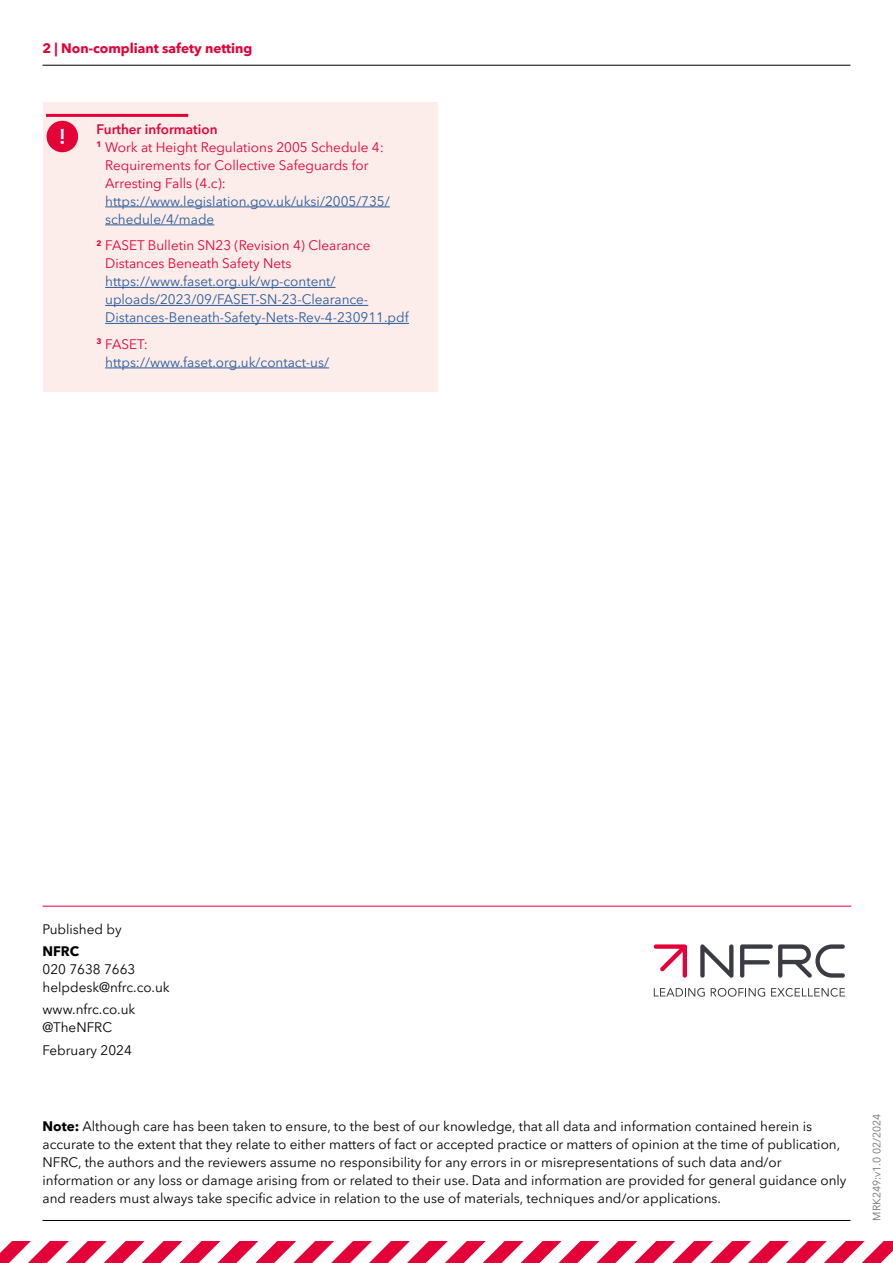
<style>
.page{position:relative;width:893px;height:1263px;background:#fff}
.page>*{position:absolute;margin:0;border:0;box-sizing:border-box;transform-origin:0 0}
.t1{font:600 21px "Avenir Next W1 G";color:#fff}
.t2{font:13.5px/18px "Avenir Next W1 G";color:#000}
.t3{font:13.5px/18px "Avenir Next W1 G";color:#275b9b}
.t4{font:13.5px/18px "Avenir Next W1 G";color:#e40138}
.t5{font:700 13.5px "Avenir Next W1 G";color:#e40138}
.t6{font:600 13.5px "Avenir Next W1 G";color:#e40138}
.t7{font:700 13.5px "Avenir Next W1 G";color:#000}
.t8{font:10.5px "Avenir Next W1 G";color:#706f6f}
.s1{color:#e40138}
.s2{font-weight:700}
</style>
<div class="page">
<hr style="left:43px;top:1220px;width:807px;height:1px;background:#000">
<hr style="left:43px;top:65px;width:807px;height:1px;background:#000">
<svg style="left:0;top:1242px;width:893px;height:21px"></svg>
<div style="left:43px;top:102px;width:394px;height:289px;background:#fdedea"></div>
<hr style="left:105px;top:207px;width:285px;height:1px;background:#275b9b">
<hr style="left:105px;top:225px;width:109px;height:1px;background:#275b9b">
<hr style="left:105px;top:287px;width:231px;height:1px;background:#275b9b">
<hr style="left:105px;top:305px;width:263px;height:1px;background:#275b9b">
<hr style="left:105px;top:323px;width:304px;height:1px;background:#275b9b">
<hr style="left:105px;top:368px;width:224px;height:1px;background:#275b9b">
<div style="left:47px;top:121px;width:31px;height:31px;background:#e40138;border-radius:50%"></div>
<hr style="left:46px;top:114px;width:142px;height:3px;background:#e40138">
<hr style="left:43px;top:906px;width:808px;height:1px;background:#e40138">
<svg style="left:654px;top:988px;width:51px;height:9px"></svg>
<svg style="left:711px;top:988px;width:54px;height:9px"></svg>
<svg style="left:771px;top:988px;width:74px;height:9px"></svg>
<svg style="left:700px;top:944px;width:33px;height:34px"></svg>
<svg style="left:740px;top:944px;width:105px;height:34px"></svg>
<svg style="left:654px;top:944px;width:33px;height:34px"></svg>
<p class="t5" style="left:43px;top:37px;width:211px">2 | Non-compliant safety netting</p>
<h1 class="t1" style="left:59px;top:120px;width:9px">!</h1>
<p class="t6" style="left:97px;top:118px;width:122px">Further information</p>
<p class="t4" style="left:97px;top:137px;width:289px"><sup>1</sup> Work at Height Regulations 2005 Schedule 4:</p>
<p class="t4" style="left:105px;top:155px;width:265px">Requirements for Collective Safeguards for</p>
<p class="t4" style="left:105px;top:173px;width:122px">Arresting Falls (4.c):</p>
<p class="t3" style="left:105px;top:191px;width:286px">https://www.legislation.gov.uk/uksi/2005/735/ schedule/4/made</p>
<p class="t4" style="left:105px;top:235px;width:267px;text-indent:-9px"><sup>2</sup> FASET Bulletin SN23 (Revision 4) Clearance<br>Distances Beneath Safety Nets</p>
<p class="t3" style="left:105px;top:271px;width:305px">https://www.faset.org.uk/wp-content/ uploads/2023/09/FASET-SN-23-Clearance-<br>Distances-Beneath-Safety-Nets-Rev-4-230911.pdf</p>
<p class="t3" style="left:105px;top:334px;width:225px;text-indent:-9px"><sup>3</sup> <span class="s1">FASET: </span>https://www.faset.org.uk/contact-us/</p>
<p class="t2" style="left:43px;top:919px;width:81px">Published by</p>
<p class="t7" style="left:43px;top:941px;width:38px">NFRC</p>
<p class="t2" style="left:43px;top:959px;width:129px">020 7638 7663 helpdesk@nfrc.co.uk</p>
<p class="t2" style="left:43px;top:999px;width:95px">www.nfrc.co.uk @TheNFRC</p>
<p class="t2" style="left:43px;top:1040px;width:91px">February 2024</p>
<p class="t2" style="left:43px;top:1116px;width:805px"><span class="s2">Note:</span> Although care has been taken to ensure, to the best of our knowledge, that all data and information contained herein is accurate to the extent that they relate to either matters of fact or accepted practice or matters of opinion at the time of publication, NFRC, the authors and the reviewers assume no responsibility for any errors in or misrepresentations of such data and/or information or any loss or damage arising from or related to their use. Data and information are provided for general guidance only and readers must always take specific advice in relation to the use of materials, techniques and/or applications.</p>
<p class="t8" style="left:868px;top:1220px;width:108px;rotate:-90deg">MRK249:v1.0 02/2024</p>
</div>
